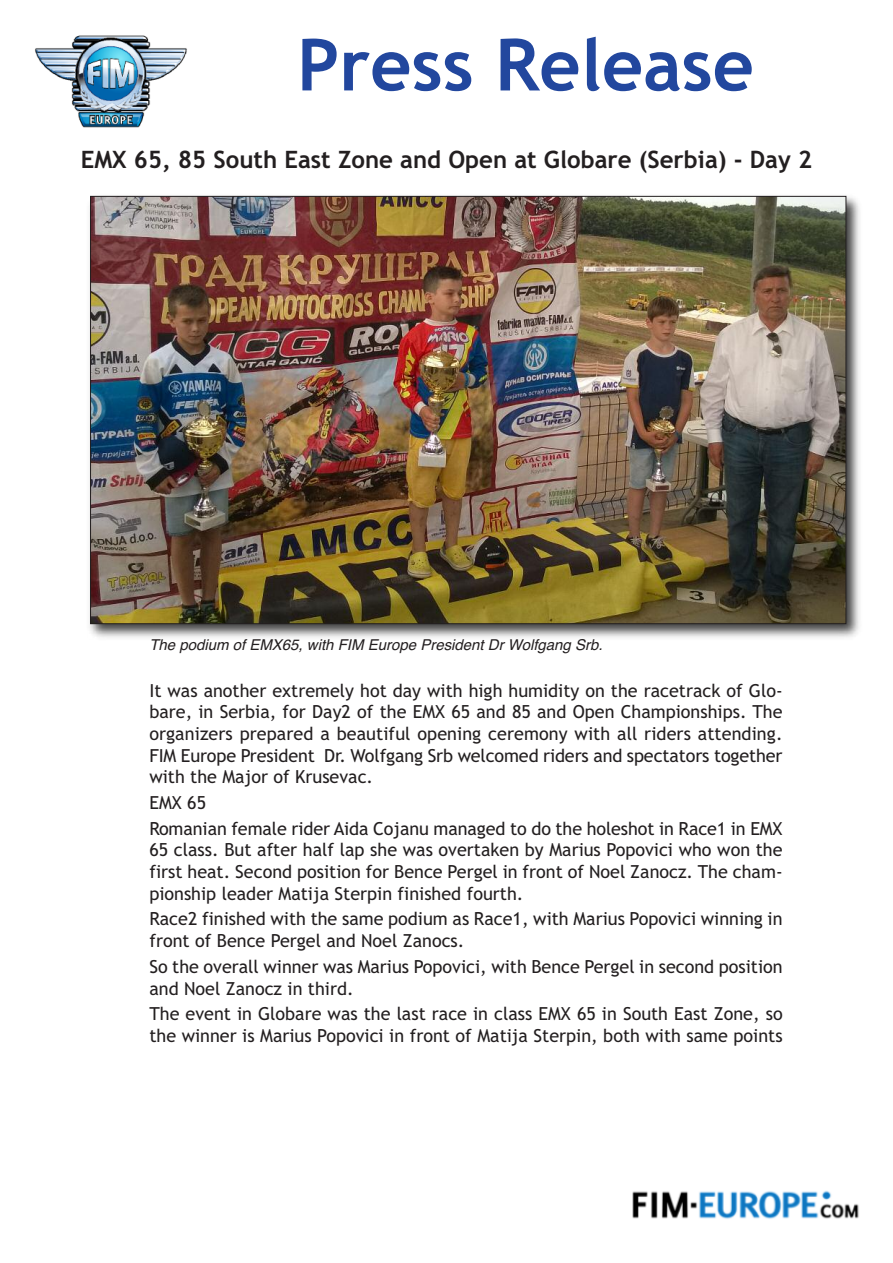
<style>
.page{position:relative;width:893px;height:1263px;background:#fff}
.page>*{position:absolute;margin:0;border:0;box-sizing:border-box;transform-origin:0 0}
.t1{font:700 72px "Trebuchet MS";color:#22479e}
.t2{font:700 24px "Trebuchet MS";color:#231f20}
.t3{font:18px/21.6px "Trebuchet MS";color:#231f20}
.t4{font:italic 15px "Helvetica";color:#231f20}
</style>
<div class="page">
<img style="left:35px;top:35px;width:152px;height:93px">
<img style="left:632px;top:1190px;width:227px;height:29px">
<img style="left:89px;top:195px;width:771px;height:443px">
<img style="left:92px;top:198px;width:752px;height:424px">
<h1 class="t1" style="left:297px;top:24px;width:458px">Press Release</h1>
<h2 class="t2" style="left:81px;top:145px;width:733px">EMX 65, 85 South East Zone and Open at Globare (Serbia) - Day 2</h2>
<p class="t4" style="left:149px;top:636px;width:455px">The podium of EMX65, with FIM Europe President Dr Wolfgang Srb.</p>
<p class="t3" style="left:149px;top:680px;width:635px;text-align:justify">It was another extremely hot day with high humidity on the racetrack of Glo&shy;bare, in Serbia, for Day2 of the EMX 65 and 85 and Open Championships. The organizers prepared a beautiful opening ceremony with all riders attending.<br>FIM Europe President Dr. Wolfgang Srb welcomed riders and spectators together with the Major of Krusevac.</p>
<p class="t3" style="left:149px;top:790px;width:635px;line-height:25.8px">EMX 65<br>Romanian female rider Aida Cojanu managed to do the holeshot in Race1 in EMX</p>
<p class="t3" style="left:149px;top:839px;width:635px;text-align:justify">65 class. But after half lap she was overtaken by Marius Popovici who won the first heat. Second position for Bence Pergel in front of Noel Zanocz. The cham&shy;pionship leader Matija Sterpin finished fourth.</p>
<p class="t3" style="left:149px;top:908px;width:635px">Race2 finished with the same podium as Race1, with Marius Popovici winning in front of Bence Pergel and Noel Zanocs.</p>
<p class="t3" style="left:149px;top:956px;width:635px">So the overall winner was Marius Popovici, with Bence Pergel in second position and Noel Zanocz in third.</p>
<p class="t3" style="left:149px;top:1003px;width:635px">The event in Globare was the last race in class EMX 65 in South East Zone, so the winner is Marius Popovici in front of Matija Sterpin, both with same points</p>
</div>
